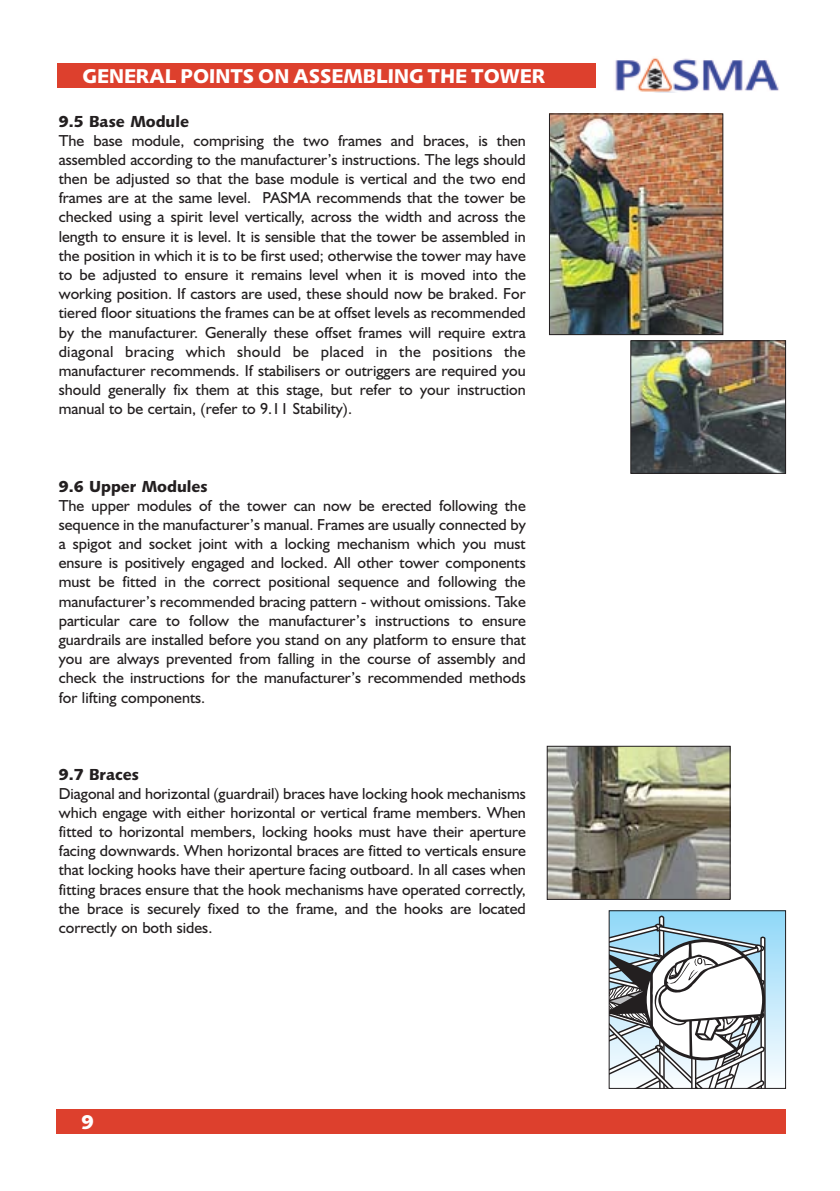
<style>
.page{position:relative;width:840px;height:1191px;background:#fff}
.page>*{position:absolute;margin:0;border:0;box-sizing:border-box;transform-origin:0 0}
.t1{font:20px "Humanist 531 BT Black A";color:#fff}
.t2{font:16px/19.2px "Humanist 521 BT";color:#231f20;text-align:justify}
.t3{font:16px "Humanist 531 BT Black A";color:#231f20}
</style>
<div class="page">
<img style="left:615px;top:57px;width:164px;height:36px">
<div style="left:57px;top:63px;width:538px;height:25px;background:#dd402d"></div>
<div style="left:57px;top:1109px;width:728px;height:25px;background:#dd402d"></div>
<img style="left:548px;top:748px;width:180px;height:150px">
<div style="left:546px;top:746px;width:184px;height:154px;border:1px solid #231f20"></div>
<div style="left:608px;top:910px;width:177px;height:178px;background:linear-gradient(to bottom,#90d7f8,#fafcff)"></div>
<svg style="left:610px;top:914px;width:156px;height:173px"></svg>
<div style="left:643px;top:939px;width:121px;height:121px;border:3px solid #231f20;border-radius:50%"></div>
<div style="left:608px;top:910px;width:177px;height:179px;border:1px solid #231f20"></div>
<img style="left:632px;top:342px;width:151px;height:130px">
<div style="left:630px;top:340px;width:155px;height:134px;border:1px solid #231f20"></div>
<img style="left:550px;top:115px;width:171px;height:218px">
<div style="left:548px;top:113px;width:175px;height:222px;border:1px solid #231f20"></div>
<p class="t1" style="left:82px;top:63px;width:464px">GENERAL POINTS ON ASSEMBLING THE TOWER</p>
<p class="t3" style="left:59px;top:112px;width:132px">9.5 Base Module</p>
<p class="t2" style="left:59px;top:130px;width:468px">The base module, comprising the two frames and braces, is then assembled according to the manufacturer’s instructions. The legs should then be adjusted so that the base module is vertical and the two end frames are at the same level. PASMA recommends that the tower be checked using a spirit level vertically, across the width and across the length to ensure it is level. It is sensible that the tower be assembled in the position in which it is to be first used; otherwise the tower may have to be adjusted to ensure it remains level when it is moved into the working position. If castors are used, these should now be braked. For tiered floor situations the frames can be at offset levels as recommended by the manufacturer. Generally these offset frames will require extra diagonal bracing which should be placed in the positions the manufacturer recommends. If stabilisers or outriggers are required you should generally fix them at this stage, but refer to your instruction manual to be certain, (refer to 9.11 Stability).</p>
<p class="t3" style="left:59px;top:476px;width:150px">9.6 Upper Modules</p>
<p class="t2" style="left:59px;top:495px;width:468px">The upper modules of the tower can now be erected following the sequence in the manufacturer’s manual. Frames are usually connected by a spigot and socket joint with a locking mechanism which you must ensure is positively engaged and locked. All other tower components must be fitted in the correct positional sequence and following the manufacturer’s recommended bracing pattern - without omissions. Take particular care to follow the manufacturer’s instructions to ensure guardrails are installed before you stand on any platform to ensure that you are always prevented from falling in the course of assembly and check the instructions for the manufacturer’s recommended methods for lifting components.</p>
<p class="t3" style="left:59px;top:764px;width:82px">9.7 Braces</p>
<p class="t2" style="left:59px;top:783px;width:468px">Diagonal and horizontal (guardrail) braces have locking hook mechanisms which engage with either horizontal or vertical frame members. When fitted to horizontal members, locking hooks must have their aperture facing downwards. When horizontal braces are fitted to verticals ensure that locking hooks have their aperture facing outboard. In all cases when fitting braces ensure that the hook mechanisms have operated correctly, the brace is securely fixed to the frame, and the hooks are located correctly on both sides.</p>
<p class="t1" style="left:81px;top:1109px;width:14px">9</p>
</div>
